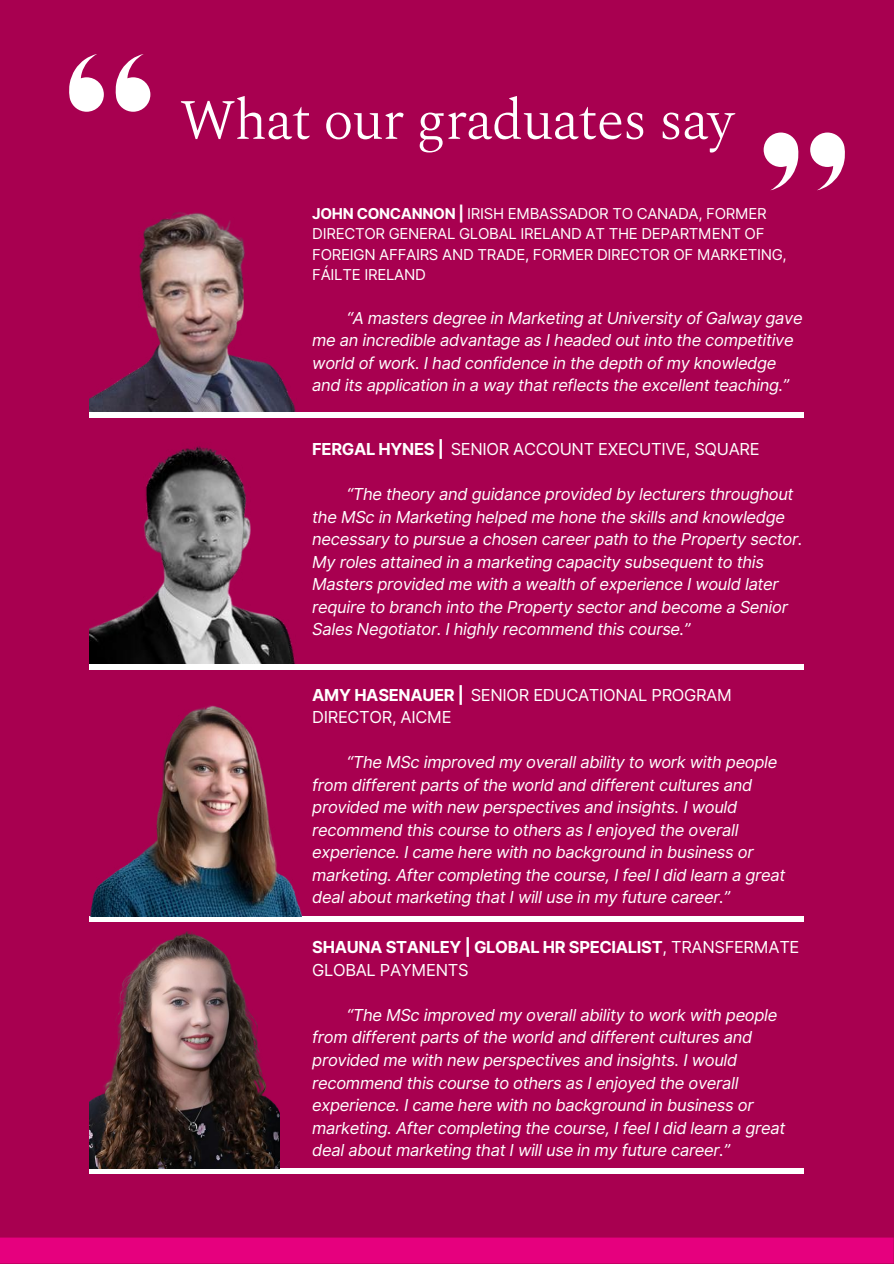
<style>
.page{position:relative;width:894px;height:1264px;background:#fff}
.page>*{position:absolute;margin:0;border:0;box-sizing:border-box;transform-origin:0 0}
.t1{font:300 57px "Spectral";letter-spacing:-.02em;color:#fff}
.t2{font:italic 16.5px/22.5px "Inter";letter-spacing:-.02em;color:#fff}
.t3{font:16.5px/22.5px "Inter";letter-spacing:-.02em;color:#fff}
.t4{font:700 16.5px/22.5px "Inter";letter-spacing:-.02em;color:#fff}
.t5{font:15px/20.2px "Inter";letter-spacing:-.02em;color:#fff}
.s1{font-weight:700}
.s2{font-weight:400}
</style>
<div class="page">
<div style="left:0;top:0;width:893px;height:1263px;background:#a80050"></div>
<div style="left:0;top:1237px;width:893px;height:26px;background:#e6007e"></div>
<div style="left:89px;top:412px;width:715px;height:5px;background:#fff"></div>
<img style="left:89px;top:446px;width:206px;height:218px">
<div style="left:89px;top:664px;width:715px;height:5px;background:#fff"></div>
<div style="left:89px;top:916px;width:715px;height:5px;background:#fff"></div>
<div style="left:89px;top:1168px;width:715px;height:6px;background:#fff"></div>
<img style="left:89px;top:212px;width:207px;height:200px">
<img style="left:90px;top:705px;width:211px;height:211px">
<img style="left:89px;top:932px;width:190px;height:236px">
<svg style="left:69px;top:54px;width:35px;height:57px"></svg>
<svg style="left:116px;top:54px;width:34px;height:57px"></svg>
<svg style="left:810px;top:133px;width:34px;height:57px"></svg>
<svg style="left:763px;top:133px;width:35px;height:57px"></svg>
<h1 class="t1" style="left:180px;top:78px;width:555px">What our graduates say</h1>
<p class="t5" style="left:312px;top:203px;width:476px"><span class="s1">JOHN CONCANNON |</span> IRISH EMBASSADOR TO CANADA, FORMER DIRECTOR GENERAL GLOBAL IRELAND AT THE DEPARTMENT OF FOREIGN AFFAIRS AND TRADE, FORMER DIRECTOR OF MARKETING, FÁILTE IRELAND</p>
<p class="t2" style="left:312px;top:306px;width:492px;text-indent:34px">“A masters degree in Marketing at University of Galway gave me an incredible advantage as I headed out into the competitive world of work. I had confidence in the depth of my knowledge and its application in a way that reflects the excellent teaching.”</p>
<p class="t3" style="left:312px;top:438px;width:449px"><span class="s1">FERGAL HYNES |</span> SENIOR ACCOUNT EXECUTIVE, SQUARE</p>
<p class="t2" style="left:312px;top:483px;width:491px;text-indent:34px">“The theory and guidance provided by lecturers throughout the MSc in Marketing helped me hone the skills and knowledge necessary to pursue a chosen career path to the Property sector.<br>My roles attained in a marketing capacity subsequent to this Masters provided me with a wealth of experience I would later require to branch into the Property sector and become a Senior Sales Negotiator. I highly recommend this course.”</p>
<p class="t3" style="left:312px;top:683px;width:421px"><span class="s1">AMY HASENAUER |</span> SENIOR EDUCATIONAL PROGRAM<br>DIRECTOR, AICME</p>
<p class="t2" style="left:312px;top:751px;width:474px;text-indent:34px">“The MSc improved my overall ability to work with people from different parts of the world and different cultures and provided me with new perspectives and insights. I would recommend this course to others as I enjoyed the overall experience. I came here with no background in business or marketing. After completing the course, I feel I did learn a great deal about marketing that I will use in my future career.”</p>
<p class="t4" style="left:312px;top:936px;width:488px">SHAUNA STANLEY | GLOBAL HR SPECIALIST<span class="s2">, TRANSFERMATE<br>GLOBAL PAYMENTS</span></p>
<p class="t2" style="left:312px;top:1003px;width:474px;text-indent:34px">“The MSc improved my overall ability to work with people from different parts of the world and different cultures and provided me with new perspectives and insights. I would recommend this course to others as I enjoyed the overall experience. I came here with no background in business or marketing. After completing the course, I feel I did learn a great deal about marketing that I will use in my future career.”</p>
</div>
